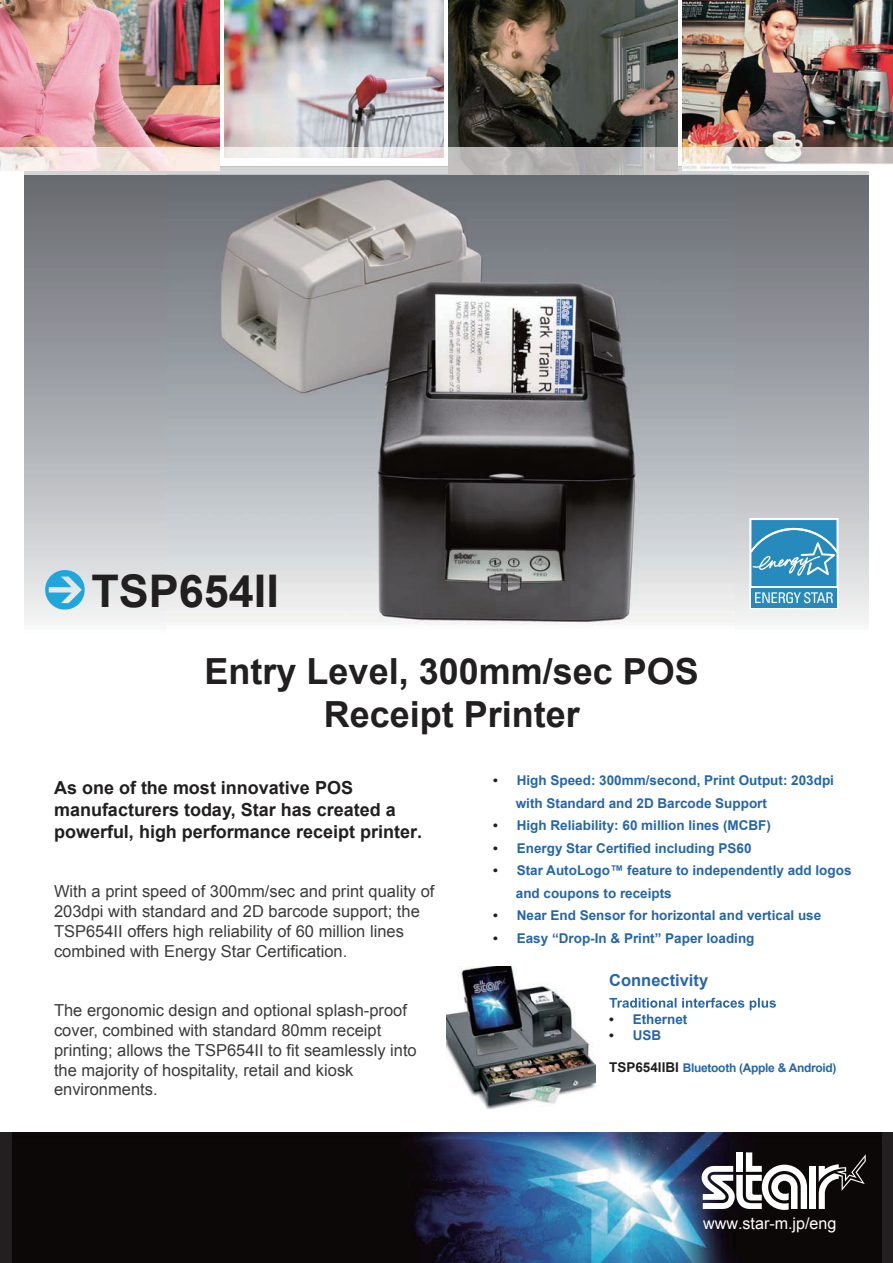
<style>
.page{position:relative;width:893px;height:1263px;background:#fff}
.page>*{position:absolute;margin:0;border:0;box-sizing:border-box;transform-origin:0 0}
.t1{font:700 45px "Arial";color:#221f21}
.t2{font:700 36px/43.2px "Arial";color:#221f21;text-align:center}
.t3{font:700 18px/21.6px "Arial";color:#221f21}
.t4{font:16.5px/19.8px "Arial";color:#3b3b3a}
.t5{font:700 16.5px "Arial";color:#2566a8}
.t6{font:16.05px "Arial";color:#fff}
.t7{font:700 13.5px/22.5px "Arial";color:#2566a8}
.t8{font:700 12px "Arial";letter-spacing:-.025em;color:#2566a8}
.s1{color:#221f21}
.s2{font-size:13.5px;color:#221f21}
</style>
<div class="page">
<img style="left:24px;top:175px;width:845px;height:448px">
<img style="left:167px;top:175px;width:567px;height:450px">
<img style="left:0;top:0;width:219px;height:147px">
<img style="left:224px;top:0;width:220px;height:147px">
<img style="left:448px;top:0;width:229px;height:147px">
<img style="left:683px;top:0;width:210px;height:147px">
<img style="left:167px;top:166px;width:566px;height:9px">
<img style="left:0;top:147px;width:219px;height:23px">
<img style="left:224px;top:147px;width:220px;height:11px">
<img style="left:448px;top:147px;width:229px;height:27px">
<img style="left:683px;top:147px;width:210px;height:23px">
<div style="left:0;top:1133px;width:893px;height:130px;background:#221f21"></div>
<img style="left:13px;top:1133px;width:868px;height:130px">
<svg style="left:45px;top:570px;width:40px;height:39px;background:#73c1e1"></svg>
<svg style="left:609px;top:998px;width:167px;height:12px"></svg>
<img style="left:447px;top:966px;width:148px;height:144px">
<svg style="left:749px;top:518px;width:90px;height:91px;background:#58a4cb"></svg>
<svg style="left:819px;top:1154px;width:47px;height:55px;background:#403d3d"></svg>
<svg style="left:702px;top:1152px;width:105px;height:58px;background:#868487"></svg>
<div style="left:809px;top:1166px;width:7px;height:43px;background:#fff"></div>
<h1 class="t1" style="left:91px;top:561px;width:189px">TSP654II</h1>
<h2 class="t2" style="left:205px;top:651px;width:496px">Entry Level, 300mm/sec POS<br>Receipt Printer</h2>
<p class="t3" style="left:54px;top:778px;width:369px">As one of the most innovative POS manufacturers today, Star has created a powerful, high performance receipt printer.</p>
<p class="t4" style="left:54px;top:882px;width:382px">With a print speed of 300mm/sec and print quality of 203dpi with standard and 2D barcode support; the TSP654II offers high reliability of 60 million lines combined with Energy Star Certification.</p>
<p class="t4" style="left:54px;top:1001px;width:364px">The ergonomic design and optional splash-proof cover, combined with standard 80mm receipt printing; allows the TSP654II to fit seamlessly into the majority of hospitality, retail and kiosk environments.</p>
<p class="t7" style="left:516px;top:770px;width:320px;text-indent:-23px"><span class="s1">•</span> High Speed: 300mm/second, Print Output: 203dpi with Standard and 2D Barcode Support</p>
<p class="t7" style="left:493px;top:815px;width:279px"><span class="s1">•</span> High Reliability: 60 million lines (MCBF)</p>
<p class="t7" style="left:493px;top:837px;width:260px"><span class="s1">•</span> Energy Star Certified including PS60</p>
<p class="t7" style="left:516px;top:860px;width:337px;text-indent:-23px"><span class="s1">•</span> Star AutoLogo™ feature to independently add logos and coupons to receipts</p>
<p class="t7" style="left:493px;top:905px;width:329px"><span class="s1">•</span> Near End Sensor for horizontal and vertical use</p>
<p class="t7" style="left:493px;top:927px;width:263px"><span class="s1">•</span> Easy “Drop-In &amp; Print” Paper loading</p>
<p class="t5" style="left:609px;top:969px;width:100px">Connectivity</p>
<p class="t7" style="left:609px;top:1008px;width:80px"><span class="s1">•</span> Ethernet</p>
<p class="t7" style="left:609px;top:1024px;width:53px"><span class="s1">•</span> USB</p>
<p class="t8" style="left:609px;top:1060px;width:229px"><span class="s2">TSP654IIBI</span> Bluetooth (Apple &amp; Android)</p>
<p class="t6" style="left:703px;top:1213px;width:135px">www.star-m.jp/eng</p>
</div>
